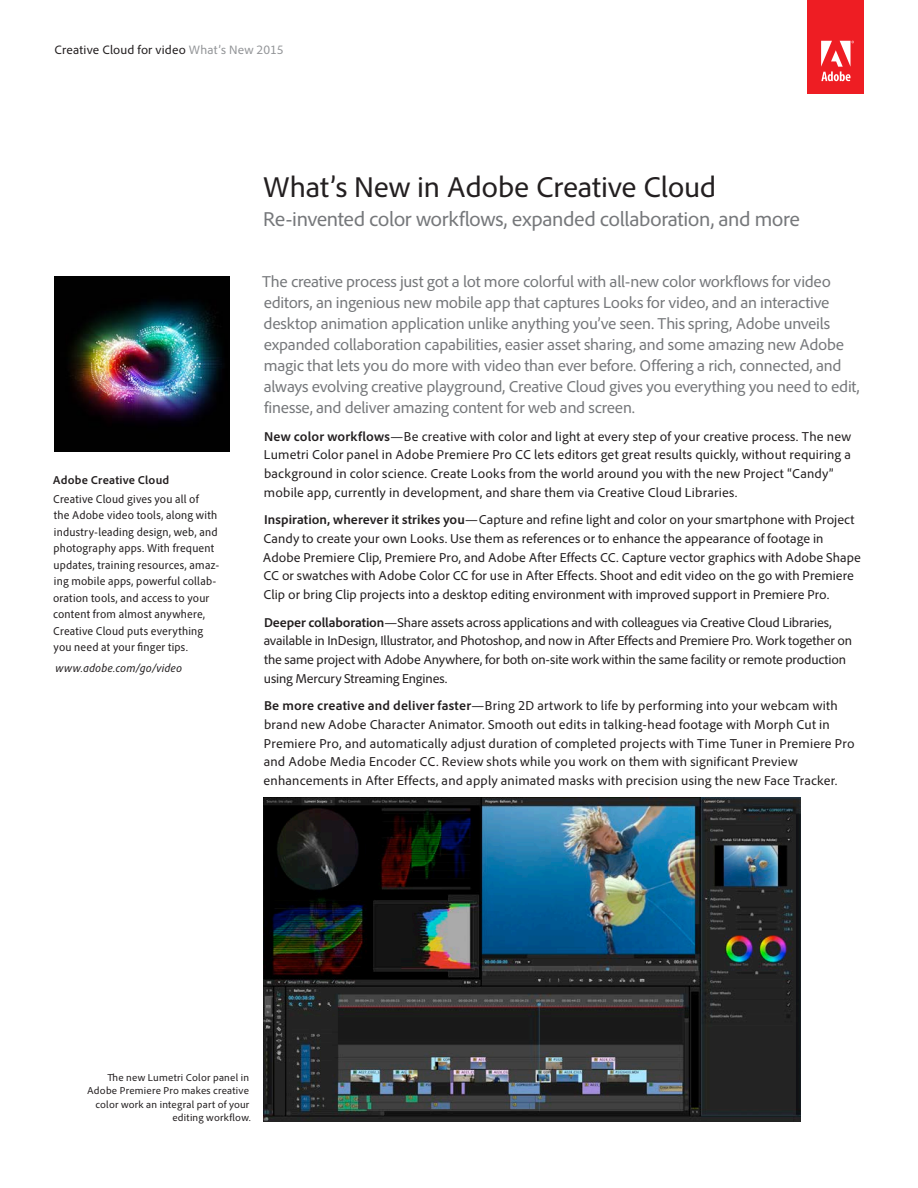
<style>
.page{position:relative;width:918px;height:1188px;background:#fff}
.page>*{position:absolute;margin:0;border:0;box-sizing:border-box;transform-origin:0 0}
.Headline_-_product_n{font:30px "Adobe Clean";letter-spacing:-.01em;color:#231f20}
.Tagline{font:21px "Adobe Clean";letter-spacing:-.02em;color:#76787b}
.Text__Intro_paragrap{font:16.5px/21px "Adobe Clean";letter-spacing:-.015em;color:#76787b}
.Text__Body{font:13.5px/18.8px "Adobe Clean";color:#231f20}
.Text__Intro_paragrap-2{font:13.5px/18.8px "Adobe Clean";letter-spacing:.01em;color:#231f20}
.t1{font:12.75px "Adobe Clean";letter-spacing:.015em;color:#231f20}
.Sidebar__Body_copy{font:semi-condensed 12px/16.5px "Adobe Clean";letter-spacing:.015em;color:#231f20}
.Sidebar__Body_copy-2{font:italic semi-condensed 12px "Adobe Clean";letter-spacing:.015em;color:#231f20}
.Sidebar__Header{font:700 12px "Adobe Clean";letter-spacing:.015em;color:#231f20}
.t2{font:10.5px/13.5px "Adobe Clean";letter-spacing:.02em;color:#231f20;text-align:right}
.s1{color:#939598}
.s2{font-weight:700}
</style>
<div class="page">
<div style="left:808px;top:0;width:56px;height:94px;background:#ee1d23"></div>
<svg style="left:821px;top:41px;width:33px;height:40px"></svg>
<img style="left:55px;top:276px;width:174px;height:175px">
<img style="left:263px;top:798px;width:538px;height:324px">
<p class="t1" style="left:55px;top:42px;width:230px">Creative Cloud for video <span class="s1">What’s New 2015</span></p>
<p class="Sidebar__Header" style="left:53px;top:473px;width:118px">Adobe Creative Cloud</p>
<p class="Sidebar__Body_copy" style="left:53px;top:491px;width:168px">Creative Cloud gives you all of<br>the Adobe video tools, along with industry-leading design, web, and photography apps. With frequent updates, training resources, amaz&shy;ing mobile apps, powerful collab&shy;oration tools, and access to your content from almost anywhere,<br>Creative Cloud puts everything you need at your finger tips.</p>
<p class="Sidebar__Body_copy-2" style="left:56px;top:661px;width:128px">www.adobe.com/go/video</p>
<p class="Headline_-_product_n" style="left:263px;top:169px;width:455px">What’s New in Adobe Creative Cloud</p>
<p class="Tagline" style="left:263px;top:206px;width:539px">Re-invented color workflows, expanded collaboration, and more</p>
<p class="Text__Intro_paragrap" style="left:262px;top:271px;width:599px">The creative process just got a lot more colorful with all-new color workflows for video editors, an ingenious new mobile app that captures Looks for video, and an interactive desktop animation application unlike anything you’ve seen. This spring, Adobe unveils expanded collaboration capabilities, easier asset sharing, and some amazing new Adobe magic that lets you do more with video than ever before. Offering a rich, connected, and always evolving creative playground, Creative Cloud gives you everything you need to edit, finesse, and deliver amazing content for web and screen.</p>
<p class="Text__Intro_paragrap-2" style="left:264px;top:426px;width:589px"><span class="s2">New color workflows</span>—Be creative with color and light at every step of your creative process. The new Lumetri Color panel in Adobe Premiere Pro CC lets editors get great results quickly, without requiring a background in color science. Create Looks from the world around you with the new Project “Candy” mobile app, currently in development, and share them via Creative Cloud Libraries.</p>
<p class="Text__Body" style="left:263px;top:510px;width:600px"><span class="s2">Inspiration, wherever it strikes you</span>—Capture and refine light and color on your smartphone with Project Candy to create your own Looks. Use them as references or to enhance the appearance of footage in Adobe Premiere Clip, Premiere Pro, and Adobe After Effects CC. Capture vector graphics with Adobe Shape CC or swatches with Adobe Color CC for use in After Effects. Shoot and edit video on the go with Premiere Clip or bring Clip projects into a desktop editing environment with improved support in Premiere Pro.</p>
<p class="Text__Body" style="left:264px;top:613px;width:590px"><span class="s2">Deeper collaboration</span>—Share assets across applications and with colleagues via Creative Cloud Libraries, available in InDesign, Illustrator, and Photoshop, and now in After Effects and Premiere Pro. Work together on the same project with Adobe Anywhere, for both on-site work within the same facility or remote production using Mercury Streaming Engines.</p>
<p class="Text__Body" style="left:264px;top:696px;width:593px"><span class="s2">Be more creative and deliver faster</span>—Bring 2D artwork to life by performing into your webcam with brand new Adobe Character Animator. Smooth out edits in talking-head footage with Morph Cut in Premiere Pro, and automatically adjust duration of completed projects with Time Tuner in Premiere Pro and Adobe Media Encoder CC. Review shots while you work on them with significant Preview enhancements in After Effects, and apply animated masks with precision using the new Face Tracker.</p>
<p class="t2" style="left:87px;top:1071px;width:165px">The new Lumetri Color panel in<br>Adobe Premiere Pro makes creative color work an integral part of your editing workflow.</p>
</div>
